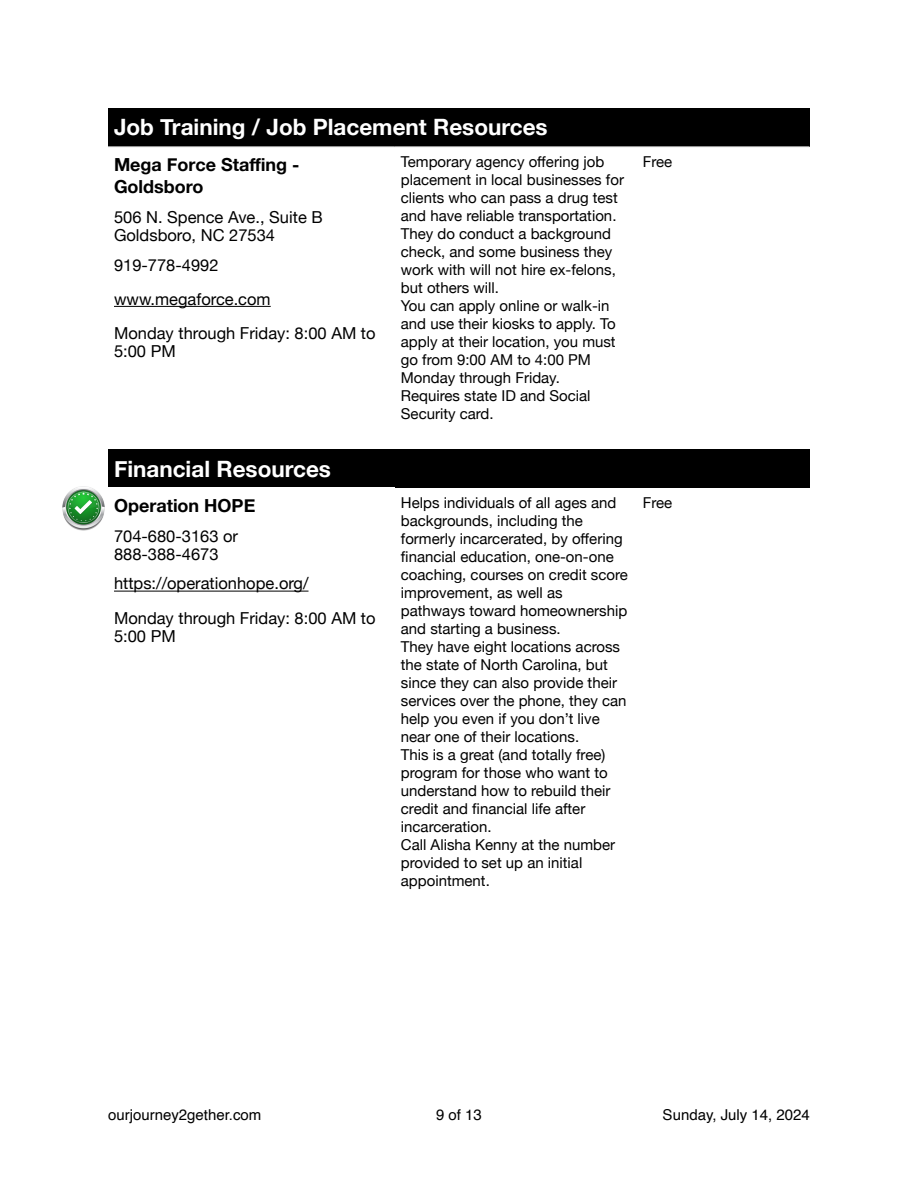
<style>
.page{position:relative;width:918px;height:1188px;background:#fff}
.page>*{position:absolute;margin:0;border:0;box-sizing:border-box;transform-origin:0 0}
.t1{font:700 22.5px "Helvetica Neue";color:#fff}
.t2{font:700 18px/22.5px "Helvetica Neue";color:#000}
.t3{font:16.5px/34px "Helvetica Neue";color:#000}
.t4{font:15px/18px "Helvetica Neue";color:#000}
.t5{font:15px "Helvetica";color:#000}
</style>
<div class="page">
<hr style="left:114px;top:306px;width:157px;height:1px;background:#000">
<div style="left:395px;top:108px;width:414px;height:39px;background:#000"></div>
<hr style="left:395px;top:146px;width:414px;height:1px;background:#a6a6a6">
<div style="left:108px;top:108px;width:287px;height:39px;background:#000"></div>
<hr style="left:108px;top:146px;width:287px;height:1px;background:#a6a6a6">
<div style="left:108px;top:449px;width:701px;height:39px;background:#000"></div>
<hr style="left:114px;top:591px;width:195px;height:1px;background:#000">
<img style="left:63px;top:486px;width:42px;height:45px">
<h1 class="t1" style="left:114px;top:114px;width:435px">Job Training / Job Placement Resources</h1>
<p class="t2" style="left:114px;top:153px;width:187px">Mega Force Staffing -<br>Goldsboro</p>
<p class="t4" style="left:401px;top:152px;width:225px">Temporary agency offering job placement in local businesses for clients who can pass a drug test and have reliable transportation.<br>They do conduct a background check, and some business they work with will not hire ex-felons, but others will.<br>You can apply online or walk-in and use their kiosks to apply. To apply at their location, you must go from 9:00 AM to 4:00 PM<br>Monday through Friday.<br>Requires state ID and Social<br>Security card.</p>
<p class="t4" style="left:643px;top:152px;width:31px">Free</p>
<p class="t3" style="left:114px;top:208px;width:210px;line-height:18px">506 N. Spence Ave., Suite B<br>Goldsboro, NC 27534</p>
<p class="t3" style="left:114px;top:248px;width:263px">919-778-4992 www.megaforce.com<br>Monday through Friday: 8:00 AM to</p>
<p class="t3" style="left:114px;top:334px;width:63px">5:00 PM</p>
<h1 class="t1" style="left:114px;top:455px;width:219px">Financial Resources</h1>
<p class="t2" style="left:114px;top:494px;width:143px">Operation HOPE</p>
<p class="t4" style="left:401px;top:494px;width:228px">Helps individuals of all ages and backgrounds, including the formerly incarcerated, by offering fi nancial education, one-on-one coaching, courses on credit score improvement, as well as pathways toward homeownership and starting a business.<br>They have eight locations across the state of North Carolina, but since they can also provide their services over the phone, they can help you even if you don’t live near one of their locations.<br>This is a great (and totally free) program for those who want to understand how to rebuild their credit and fi nancial life after incarceration.<br>Call Alisha Kenny at the number provided to set up an initial appointment.</p>
<p class="t4" style="left:643px;top:494px;width:31px">Free</p>
<p class="t3" style="left:114px;top:527px;width:126px;line-height:18px">704-680-3163 or<br>888-388-4673</p>
<p class="t3" style="left:114px;top:566px;width:263px">https://operationhope.org/<br>Monday through Friday: 8:00 AM to</p>
<p class="t3" style="left:114px;top:618px;width:63px">5:00 PM</p>
<p class="t5" style="left:108px;top:1108px;width:155px">ourjourney2gether.com</p>
<p class="t5" style="left:436px;top:1108px;width:47px">9 of 13</p>
<p class="t5" style="left:663px;top:1108px;width:149px">Sunday, July 14, 2024</p>
</div>
